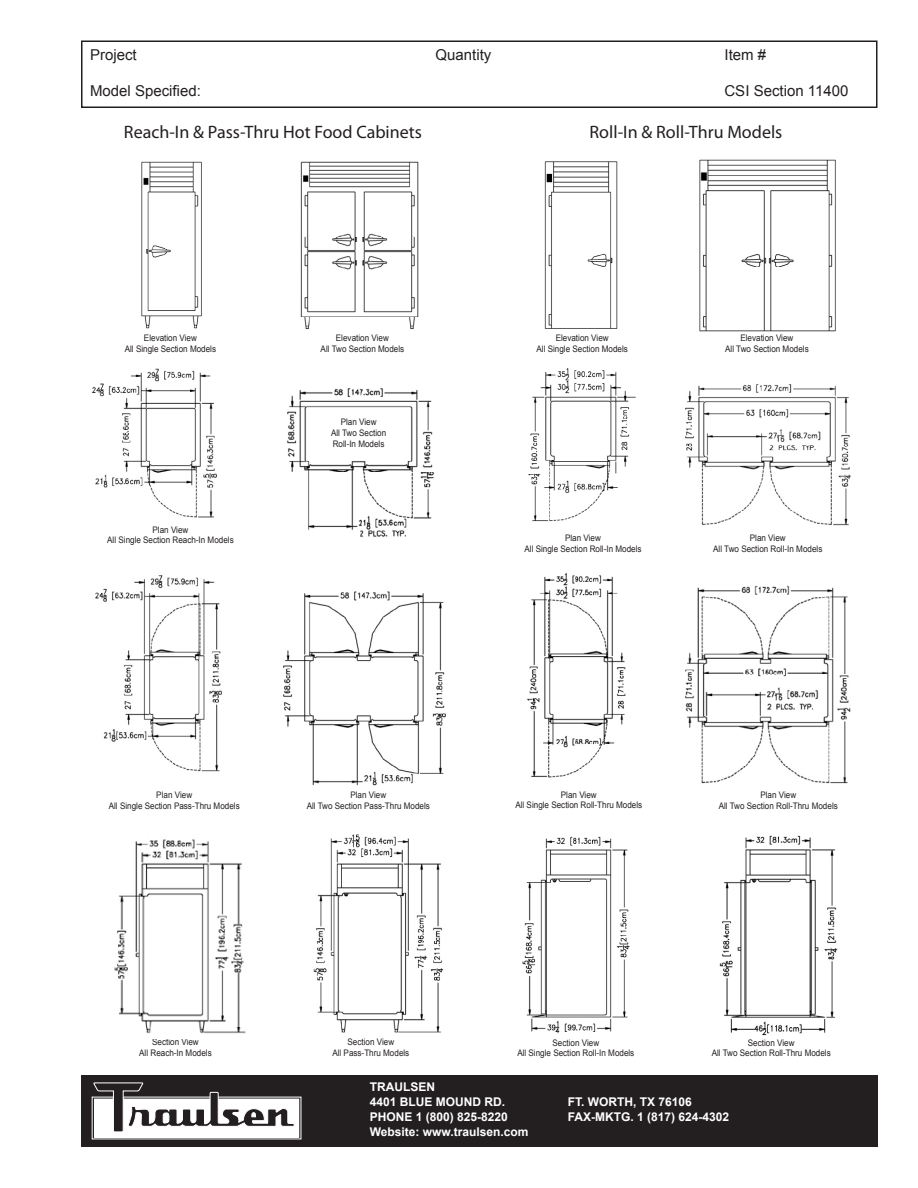
<style>
.page{position:relative;width:918px;height:1188px;background:#fff}
.page>*{position:absolute;margin:0;border:0;box-sizing:border-box;transform-origin:0 0}
.t1{font:18px "Myriad Pro";color:#231f20}
.t2{font:15px "Arial";color:#231f20}
.t3{font:700 12px/15px "Arial";color:#fff}
.t4{font:9px/10.8px "Arial";color:#231f20;text-align:center;scale:.9 1}
</style>
<div class="page">
<div style="left:81px;top:1076px;width:797px;height:72px;background:#231f20"></div>
<div style="left:81px;top:40px;width:797px;height:68px;border:2px solid #231f20"></div>
<svg style="left:92px;top:1083px;width:209px;height:56px"></svg>
<img style="left:685px;top:384px;width:166px;height:142px">
<img style="left:528px;top:368px;width:108px;height:154px">
<img style="left:527px;top:572px;width:99px;height:206px">
<img style="left:544px;top:161px;width:74px;height:168px">
<img style="left:699px;top:159px;width:137px;height:173px">
<img style="left:685px;top:585px;width:166px;height:199px">
<img style="left:522px;top:836px;width:108px;height:198px">
<img style="left:719px;top:835px;width:119px;height:201px">
<img style="left:141px;top:161px;width:61px;height:168px">
<img style="left:91px;top:368px;width:126px;height:150px">
<img style="left:287px;top:388px;width:148px;height:149px">
<img style="left:283px;top:591px;width:163px;height:195px">
<img style="left:313px;top:834px;width:131px;height:199px">
<img style="left:95px;top:575px;width:128px;height:197px">
<img style="left:300px;top:161px;width:119px;height:169px">
<img style="left:114px;top:839px;width:132px;height:195px">
<h2 class="t2" style="left:90px;top:45px;width:48px">Project</h2>
<h2 class="t2" style="left:436px;top:45px;width:57px">Quantity</h2>
<h2 class="t2" style="left:724px;top:45px;width:43px">Item #</h2>
<h2 class="t2" style="left:90px;top:81px;width:112px">Model Specified:</h2>
<h2 class="t2" style="left:724px;top:81px;width:125px">CSI Section 11400</h2>
<h1 class="t1" style="left:124px;top:121px;width:299px">Reach-In &amp; Pass-Thru Hot Food Cabinets</h1>
<p class="t4" style="left:125px;top:333px;width:103px">Elevation View<br>All Single Section Models</p>
<p class="t4" style="left:321px;top:333px;width:94px">Elevation View<br>All Two Section Models</p>
<p class="t4" style="left:107px;top:524px;width:142px">Plan View<br>All Single Section Reach-In Models</p>
<p class="t4" style="left:331px;top:417px;width:63px">Plan View<br>All Two Section<br>Roll-In Models</p>
<h1 class="t1" style="left:590px;top:121px;width:194px">Roll-In &amp; Roll-Thru Models</h1>
<p class="t4" style="left:537px;top:333px;width:103px">Elevation View<br>All Single Section Models</p>
<p class="t4" style="left:725px;top:333px;width:94px">Elevation View<br>All Two Section Models</p>
<p class="t4" style="left:525px;top:533px;width:132px">Plan View<br>All Single Section Roll-In Models</p>
<p class="t4" style="left:713px;top:533px;width:123px">Plan View<br>All Two Section Roll-In Models</p>
<p class="t4" style="left:109px;top:790px;width:147px">Plan View<br>All Single Section Pass-Thru Models</p>
<p class="t4" style="left:307px;top:790px;width:138px">Plan View<br>All Two Section Pass-Thru Models</p>
<p class="t4" style="left:515px;top:789px;width:143px">Plan View<br>All Single Section Roll-Thru Models</p>
<p class="t4" style="left:719px;top:789px;width:134px">Plan View<br>All Two Section Roll-Thru Models</p>
<p class="t4" style="left:139px;top:1037px;width:82px">Section View<br>All Reach-In Models</p>
<p class="t4" style="left:332px;top:1037px;width:87px">Section View<br>All Pass-Thru Models</p>
<h3 class="t3" style="left:370px;top:1080px;width:137px">TRAULSEN<br>4401 BLUE MOUND RD.</h3>
<p class="t4" style="left:517px;top:1037px;width:132px">Section View<br>All Single Section Roll-In Models</p>
<p class="t4" style="left:712px;top:1037px;width:134px">Section View<br>All Two Section Roll-Thru Models</p>
<h3 class="t3" style="left:568px;top:1095px;width:126px">FT. WORTH, TX 76106</h3>
<h3 class="t3" style="left:370px;top:1110px;width:140px">PHONE 1 (800) 825-8220</h3>
<h3 class="t3" style="left:568px;top:1110px;width:163px">FAX-MKTG. 1 (817) 624-4302</h3>
<h3 class="t3" style="left:370px;top:1125px;width:160px">Website: www.traulsen.com</h3>
</div>
